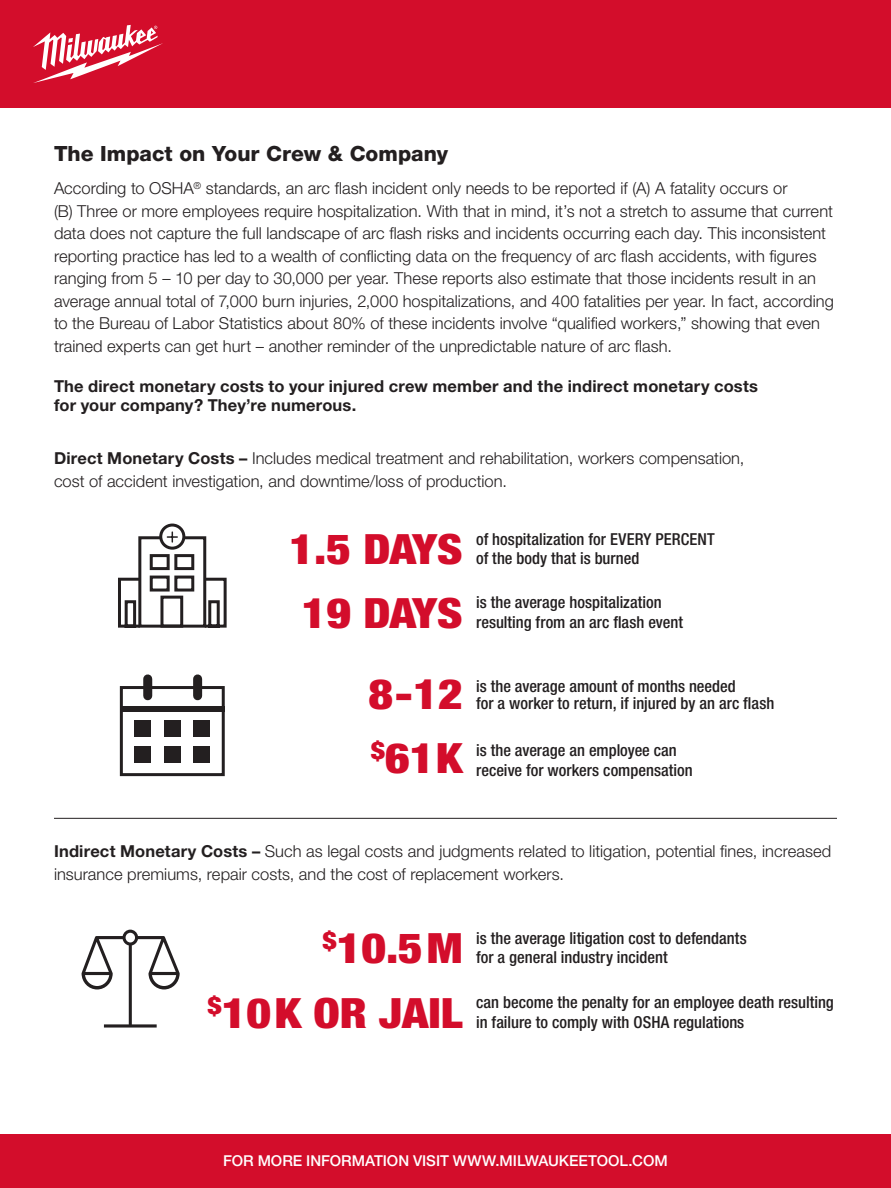
<style>
.page{position:relative;width:891px;height:1188px;background:#fff}
.page>*{position:absolute;margin:0;border:0;box-sizing:border-box;transform-origin:0 0}
.t1{font:900 condensed 41.85px "Helvetica Neue LT Std";color:#d30d2b;scale:1.13 1}
.subhead{font:800 21px "Helvetica Neue LT Std";color:#231f20}
.Body_Copy{font:300 16.5px/22.5px "Helvetica Neue LT Std";color:#231f20}
.Chart_bullets{font:500 condensed 16.5px/19.5px "Helvetica Neue LT Std";color:#231f20}
.Body_Copy-2{font:700 16.5px/19.5px "Helvetica Neue LT Std";letter-spacing:.01em;color:#231f20}
.t2{font:500 15px "Helvetica Neue LT Std";color:#fff}
.s1{font-weight:700}
</style>
<div class="page">
<div style="left:0;top:0;width:891px;height:108px;background:#d30d2b"></div>
<svg style="left:33px;top:25px;width:130px;height:58px"></svg>
<hr style="left:54px;top:818px;width:783px;height:1px;background:#231f20">
<svg style="left:118px;top:523px;width:109px;height:105px"></svg>
<div style="left:120px;top:686px;width:105px;height:90px;border:3px solid #231f20"></div>
<div style="left:134px;top:720px;width:17px;height:16px;background:#231f20"></div>
<div style="left:164px;top:720px;width:16px;height:16px;background:#231f20"></div>
<div style="left:194px;top:720px;width:16px;height:16px;background:#231f20"></div>
<div style="left:134px;top:747px;width:17px;height:16px;background:#231f20"></div>
<div style="left:164px;top:747px;width:16px;height:16px;background:#231f20"></div>
<div style="left:194px;top:747px;width:16px;height:16px;background:#231f20"></div>
<div style="left:143px;top:679px;width:9px;height:17px;background:#231f20"></div>
<div style="left:193px;top:679px;width:9px;height:17px;background:#231f20"></div>
<div style="left:121px;top:706px;width:103px;height:6px;background:#231f20"></div>
<svg style="left:82px;top:930px;width:98px;height:98px"></svg>
<div style="left:0;top:1134px;width:891px;height:54px;background:#d30d2b"></div>
<p class="subhead" style="left:54px;top:141px;width:396px">The Impact on Your Crew &amp; Company</p>
<p class="Body_Copy" style="left:54px;top:177px;width:781px">According to OSHA<sup>®</sup> standards, an arc flash incident only needs to be reported if (A) A fatality occurs or<br>(B) Three or more employees require hospitalization. With that in mind, it’s not a stretch to assume that current data does not capture the full landscape of arc flash risks and incidents occurring each day. This inconsistent reporting practice has led to a wealth of conflicting data on the frequency of arc flash accidents, with figures ranging from 5 – 10 per day to 30,000 per year. These reports also estimate that those incidents result in an average annual total of 7,000 burn injuries, 2,000 hospitalizations, and 400 fatalities per year. In fact, according to the Bureau of Labor Statistics about 80% of these incidents involve “qualified workers,” showing that even trained experts can get hurt – another reminder of the unpredictable nature of arc flash.</p>
<p class="Body_Copy-2" style="left:54px;top:376px;width:705px">The direct monetary costs to your injured crew member and the indirect monetary costs for your company? They’re numerous.</p>
<p class="Body_Copy" style="left:54px;top:447px;width:692px"><span class="s1">Direct Monetary Costs –</span> Includes medical treatment and rehabilitation, workers compensation, cost of accident investigation, and downtime/loss of production.</p>
<p class="t1" style="left:290px;top:524px;width:155px">1.5 DAYS</p>
<p class="Chart_bullets" style="left:476px;top:529px;width:240px">of hospitalization for EVERY PERCENT of the body that is burned</p>
<p class="t1" style="left:302px;top:587px;width:144px">19 DAYS</p>
<p class="Chart_bullets" style="left:476px;top:592px;width:208px">is the average hospitalization resulting from an arc flash event</p>
<p class="t1" style="left:368px;top:669px;width:85px">8-12</p>
<p class="Chart_bullets" style="left:476px;top:678px;width:300px;line-height:17px">is the average amount of months needed<br>for a worker to return, if injured by an arc flash</p>
<p class="t1" style="left:371px;top:732px;width:83px"><sup>$</sup>61K</p>
<p class="Chart_bullets" style="left:476px;top:740px;width:218px">is the average an employee can receive for workers compensation</p>
<p class="Body_Copy" style="left:54px;top:840px;width:779px"><span class="s1">Indirect Monetary Costs –</span> Such as legal costs and judgments related to litigation, potential fines, increased insurance premiums, repair costs, and the cost of replacement workers.</p>
<p class="t1" style="left:322px;top:922px;width:126px"><sup>$</sup>10.5M</p>
<p class="t1" style="left:207px;top:987px;width:227px"><sup>$</sup>10K OR JAIL</p>
<p class="Chart_bullets" style="left:476px;top:928px;width:272px">is the average litigation cost to defendants for a general industry incident</p>
<p class="Chart_bullets" style="left:476px;top:992px;width:359px">can become the penalty for an employee death resulting in failure to comply with OSHA regulations</p>
<p class="t2" style="left:223px;top:1152px;width:446px">FOR MORE INFORMATION VISIT WWW.MILWAUKEETOOL.COM</p>
</div>
